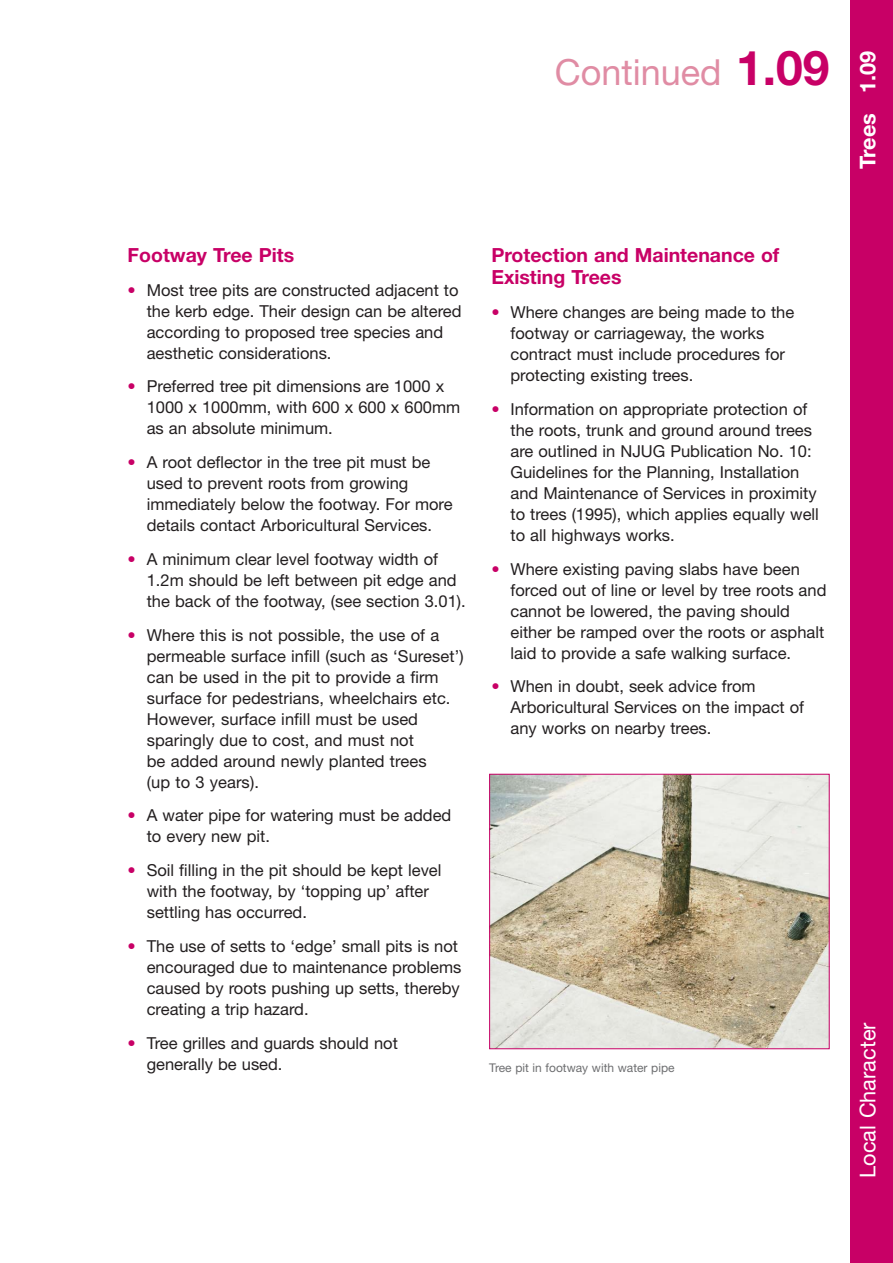
<style>
.page{position:relative;width:893px;height:1263px;background:#fff}
.page>*{position:absolute;margin:0;border:0;box-sizing:border-box;transform-origin:0 0}
.t1{font:36px "Helvetica Neue";color:#e08ca4}
.t2{font:21.75px "Helvetica Neue";color:#fff}
.t3{font:700 21.75px "Helvetica Neue";color:#fff}
.t4{font:700 19.5px/22.5px "Helvetica Neue";color:#c80066}
.t5{font:16.5px/21px "Helvetica Neue";color:#231f20}
.t6{font:12px "Helvetica Neue";color:#6d6e70}
.s1{font-weight:700;font-size:48px;color:#c80066}
.s2{color:#c80066}
</style>
<div class="page">
<div style="left:850px;top:0;width:42px;height:1263px;background:#c80066"></div>
<img style="left:491px;top:776px;width:336px;height:271px">
<div style="left:489px;top:774px;width:340px;height:275px;border:1px solid #c80066"></div>
<h1 class="t1" style="left:554px;top:60px;width:276px">Continued <span class="s1">1.09</span></h1>
<h2 class="t3" style="left:860px;top:169px;width:120px;rotate:-90deg">Trees 1.09</h2>
<p class="t4" style="left:128px;top:245px;width:168px">Footway Tree Pits</p>
<p class="t5" style="left:147px;top:281px;width:316px;text-indent:-19px"><span class="s2">•</span> Most tree pits are constructed adjacent to the kerb edge. Their design can be altered according to proposed tree species and aesthetic considerations.</p>
<p class="t5" style="left:147px;top:378px;width:315px;text-indent:-19px"><span class="s2">•</span> Preferred tree pit dimensions are 1000 x<br>1000 x 1000mm, with 600 x 600 x 600mm as an absolute minimum.</p>
<p class="t5" style="left:147px;top:453px;width:307px;text-indent:-19px"><span class="s2">•</span> A root deflector in the tree pit must be used to prevent roots from growing immediately below the footway. For more details contact Arboricultural Services.</p>
<p class="t5" style="left:147px;top:550px;width:320px;text-indent:-19px"><span class="s2">•</span> A minimum clear level footway width of<br>1.2m should be left between pit edge and the back of the footway, (see section 3.01).</p>
<p class="t5" style="left:147px;top:626px;width:318px;text-indent:-19px"><span class="s2">•</span> Where this is not possible, the use of a permeable surface infill (such as ‘Sureset’) can be used in the pit to provide a firm surface for pedestrians, wheelchairs etc.<br>However, surface infill must be used sparingly due to cost, and must not<br>be added around newly planted trees<br>(up to 3 years).</p>
<p class="t5" style="left:147px;top:807px;width:306px;text-indent:-19px"><span class="s2">•</span> A water pipe for watering must be added to every new pit.</p>
<p class="t5" style="left:147px;top:861px;width:296px;text-indent:-19px"><span class="s2">•</span> Soil filling in the pit should be kept level with the footway, by ‘topping up’ after settling has occurred.</p>
<p class="t5" style="left:147px;top:937px;width:316px;text-indent:-19px"><span class="s2">•</span> The use of setts to ‘edge’ small pits is not encouraged due to maintenance problems caused by roots pushing up setts, thereby creating a trip hazard.</p>
<p class="t5" style="left:147px;top:1034px;width:253px;text-indent:-19px"><span class="s2">•</span> Tree grilles and guards should not generally be used.</p>
<p class="t4" style="left:491px;top:245px;width:289px">Protection and Maintenance of<br>Existing Trees</p>
<p class="t5" style="left:510px;top:303px;width:285px;text-indent:-19px"><span class="s2">•</span> Where changes are being made to the footway or carriageway, the works contract must include procedures for protecting existing trees.</p>
<p class="t5" style="left:510px;top:400px;width:310px;text-indent:-19px"><span class="s2">•</span> Information on appropriate protection of the roots, trunk and ground around trees are outlined in NJUG Publication No. 10:<br>Guidelines for the Planning, Installation and Maintenance of Services in proximity to trees (1995), which applies equally well to all highways works.</p>
<p class="t5" style="left:510px;top:560px;width:317px;text-indent:-19px"><span class="s2">•</span> Where existing paving slabs have been forced out of line or level by tree roots and cannot be lowered, the paving should either be ramped over the roots or asphalt laid to provide a safe walking surface.</p>
<p class="t5" style="left:510px;top:678px;width:295px;text-indent:-19px"><span class="s2">•</span> When in doubt, seek advice from<br>Arboricultural Services on the impact of any works on nearby trees.</p>
<p class="t6" style="left:489px;top:1063px;width:187px">Tree pit in footway with water pipe</p>
<h2 class="t2" style="left:859px;top:1178px;width:157px;rotate:-90deg">Local Character</h2>
</div>
